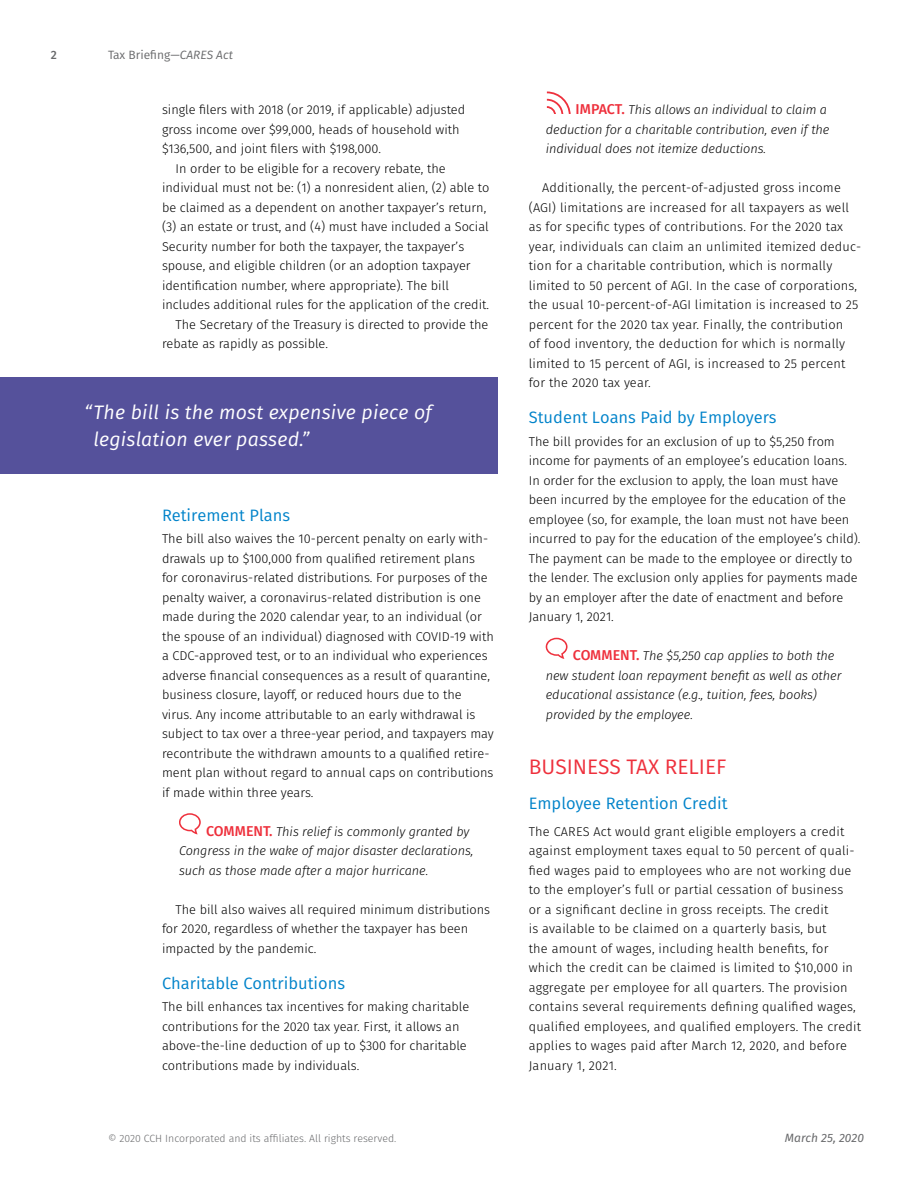
<style>
.page{position:relative;width:918px;height:1188px;background:#fff}
.page>*{position:absolute;margin:0;border:0;box-sizing:border-box;transform-origin:0 0}
.t1{font:21px "Fira Sans";color:#ee303c}
.t2{font:italic 19.5px/27px "Fira Sans";letter-spacing:.01em;color:#fff}
.t3{font:16.5px "Fira Sans";color:#0083ca}
.Body_A_f{font:300 12.75px/19.5px "Fira Sans";color:#000}
.Body_A{font:300 12.75px/19.5px "Fira Sans";color:#000}
.Body_B_ii{font:italic 300 12.75px/19.5px "Fira Sans";letter-spacing:-.005em;color:#000}
.t4{font:12px "Fira Sans";color:#696a6c}
.t5{font:italic 12px "Fira Sans";color:#696a6c}
.t6{font:500 12px "Fira Sans";color:#696a6c}
.t7{font:300 10.5px "Fira Sans";color:#696a6c}
.s1{font-style:italic}
.s2{font-weight:500;font-style:normal;font-size:14.25px;color:#ee303c}
</style>
<div class="page">
<div style="left:0;top:377px;width:497px;height:96px;background:#55519b"></div>
<svg style="left:179px;top:813px;width:22px;height:21px"></svg>
<svg style="left:547px;top:91px;width:24px;height:23px"></svg>
<svg style="left:546px;top:638px;width:22px;height:21px"></svg>
<p class="t6" style="left:51px;top:45px;width:8px">2</p>
<p class="t4" style="left:108px;top:46px;width:126px">Tax Briefing—<span class="s1">CARES Act</span></p>
<p class="Body_A_f" style="left:162px;top:100px;width:305px">single filers with 2018 (or 2019, if applicable) adjusted gross income over $99,000, heads of household with $136,500, and joint filers with $198,000.</p>
<p class="Body_A" style="left:162px;top:158px;width:329px;text-indent:14px">In order to be eligible for a recovery rebate, the individual must not be: (1) a nonresident alien, (2) able to be claimed as a dependent on another taxpayer’s return, (3) an estate or trust, and (4) must have included a Social Security number for both the taxpayer, the taxpayer’s spouse, and eligible children (or an adoption taxpayer identification number, where appropriate). The bill includes additional rules for the application of the credit.</p>
<p class="Body_A" style="left:162px;top:314px;width:328px;text-indent:14px">The Secretary of the Treasury is directed to provide the rebate as rapidly as possible.</p>
<h2 class="t2" style="left:94px;top:399px;width:340px;text-indent:-9px">“The bill is the most expensive piece of legislation ever passed.”</h2>
<h3 class="t3" style="left:162px;top:502px;width:130px">Retirement Plans</h3>
<p class="Body_A_f" style="left:162px;top:529px;width:333px">The bill also waives the 10-percent penalty on early with&shy;drawals up to $100,000 from qualified retirement plans for coronavirus-related distributions. For purposes of the penalty waiver, a coronavirus-related distribution is one made during the 2020 calendar year, to an individual (or the spouse of an individual) diagnosed with COVID-19 with a CDC-approved test, or to an individual who experiences adverse financial consequences as a result of quarantine, business closure, layoff, or reduced hours due to the virus. Any income attributable to an early withdrawal is subject to tax over a three-year period, and taxpayers may recontribute the withdrawn amounts to a qualified retire&shy;ment plan without regard to annual caps on contributions if made within three years.</p>
<p class="Body_B_ii" style="left:179px;top:821px;width:296px;text-indent:27px"><span class="s2">COMMENT.</span> This relief is commonly granted by<br>Congress in the wake of major disaster declarations, such as those made after a major hurricane.</p>
<p class="Body_A" style="left:162px;top:899px;width:330px;text-indent:14px">The bill also waives all required minimum distributions for 2020, regardless of whether the taxpayer has been impacted by the pandemic.</p>
<h3 class="t3" style="left:162px;top:970px;width:185px">Charitable Contributions</h3>
<p class="Body_A_f" style="left:162px;top:997px;width:309px">The bill enhances tax incentives for making charitable contributions for the 2020 tax year. First, it allows an above-the-line deduction of up to $300 for charitable contributions made by individuals.</p>
<p class="Body_B_ii" style="left:546px;top:100px;width:285px;text-indent:30px"><span class="s2">IMPACT.</span> This allows an individual to claim a deduction for a charitable contribution, even if the individual does not itemize deductions.</p>
<p class="Body_A" style="left:529px;top:178px;width:334px;text-indent:14px">Additionally, the percent-of-adjusted gross income (AGI) limitations are increased for all taxpayers as well as for specific types of contributions. For the 2020 tax year, individuals can claim an unlimited itemized deduc&shy;tion for a charitable contribution, which is normally limited to 50 percent of AGI. In the case of corporations, the usual 10-percent-of-AGI limitation is increased to 25 percent for the 2020 tax year. Finally, the contribution<br>of food inventory, the deduction for which is normally limited to 15 percent of AGI, is increased to 25 percent for the 2020 tax year.</p>
<h3 class="t3" style="left:529px;top:405px;width:249px">Student Loans Paid by Employers</h3>
<p class="Body_A_f" style="left:529px;top:431px;width:333px">The bill provides for an exclusion of up to $5,250 from income for payments of an employee’s education loans.<br>In order for the exclusion to apply, the loan must have been incurred by the employee for the education of the employee (so, for example, the loan must not have been incurred to pay for the education of the employee’s child).<br>The payment can be made to the employee or directly to the lender. The exclusion only applies for payments made by an employer after the date of enactment and before January 1, 2021.</p>
<p class="Body_B_ii" style="left:546px;top:646px;width:297px;text-indent:27px"><span class="s2">COMMENT.</span> The $5,250 cap applies to both the new student loan repayment benefit as well as other educational assistance (e.g., tuition, fees, books) provided by the employee.</p>
<h2 class="t1" style="left:529px;top:751px;width:199px">BUSINESS TAX RELIEF</h2>
<h3 class="t3" style="left:529px;top:791px;width:200px">Employee Retention Credit</h3>
<p class="Body_A_f" style="left:529px;top:821px;width:334px">The CARES Act would grant eligible employers a credit against employment taxes equal to 50 percent of quali&shy;fied wages paid to employees who are not working due to the employer’s full or partial cessation of business<br>or a significant decline in gross receipts. The credit<br>is available to be claimed on a quarterly basis, but<br>the amount of wages, including health benefits, for which the credit can be claimed is limited to $10,000 in aggregate per employee for all quarters. The provision contains several requirements defining qualified wages, qualified employees, and qualified employers. The credit applies to wages paid after March 12, 2020, and before January 1, 2021.</p>
<p class="t7" style="left:108px;top:1131px;width:290px">© 2020 CCH Incorporated and its affiliates. All rights reserved.</p>
<p class="t5" style="left:785px;top:1129px;width:81px">March 25, 2020</p>
</div>
